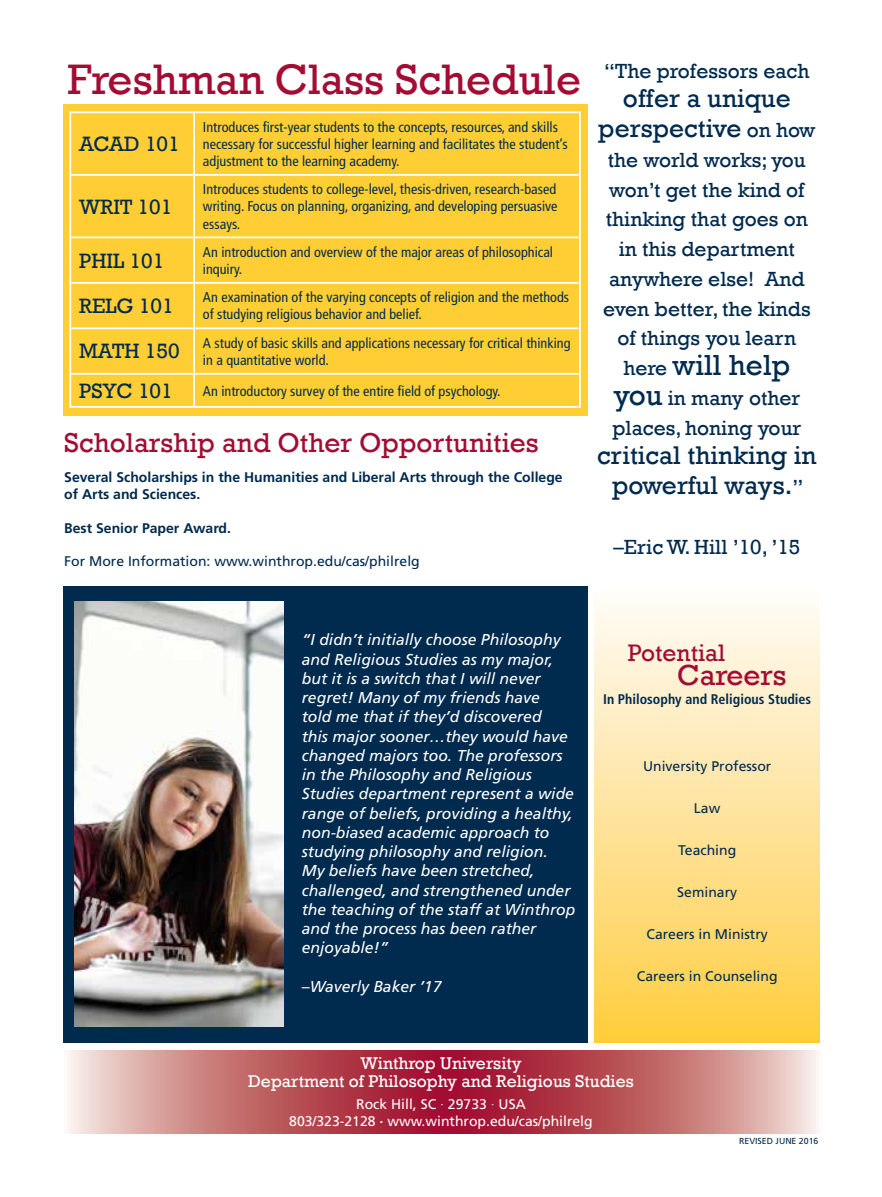
<style>
.page{position:relative;width:882px;height:1197px;background:#fff}
.page>*{position:absolute;margin:0;border:0;box-sizing:border-box;transform-origin:0 0}
.t1{font:43.75px "Rockwell";color:#a30c33}
.t2{font:29.75px "Rockwell";color:#002a4e}
.t3{font:29.75px "Rockwell";color:#a30c33}
.t4{font:28px "Rockwell";color:#a30c33}
.t5{font:26.25px/29.8px "Rockwell";color:#002a4e;text-align:center}
.t6{font:24.5px "Rockwell";color:#a30c33}
.t7{font:21.35px "Rockwell";color:#002a4e}
.t8{font:21px/29.8px "Rockwell";color:#002a4e;text-align:center}
.t9{font:17.5px/17.5px "Rockwell";color:#fff;text-align:center}
.t10{font:italic 15.75px/19.2px "Frutiger LT Std";color:#fff}
.t11{font:condensed 14.17px/17px "Frutiger LT Std";color:#002a4e}
.t12{font:14px "Frutiger LT Std";color:#002a4e}
.t13{font:700 14px/16.8px "Frutiger LT Std";color:#002a4e}
.t14{font:14px/16.8px "Frutiger LT Std";color:#fff;text-align:center}
.t15{font:700 condensed 14px "Frutiger LT Std";color:#002a4e}
.t16{font:8.75px "Frutiger LT Std";color:#002a4e}
.s1{font-size:21px}
.s2{font-size:29.75px}
.s3{font-weight:300}
.s4{font-weight:700}
</style>
<div class="page">
<div style="left:595px;top:586px;width:225px;height:457px;background:linear-gradient(to bottom,#fffcfc,#ffcd3f)"></div>
<svg style="left:67px;top:1050px;width:752px;height:84px;background:#c2686f"></svg>
<div style="left:63px;top:105px;width:524px;height:311px;background:#ffce35"></div>
<hr style="left:69px;top:111px;width:125px;height:2px;background:#fff">
<hr style="left:69px;top:113px;width:2px;height:61px;background:#fff">
<hr style="left:194px;top:111px;width:387px;height:2px;background:#fff">
<hr style="left:193px;top:113px;width:2px;height:61px;background:#fff">
<hr style="left:579px;top:113px;width:2px;height:61px;background:#fff">
<hr style="left:69px;top:174px;width:125px;height:2px;background:#fff">
<hr style="left:69px;top:176px;width:2px;height:61px;background:#fff">
<hr style="left:194px;top:174px;width:387px;height:2px;background:#fff">
<hr style="left:193px;top:176px;width:2px;height:61px;background:#fff">
<hr style="left:579px;top:176px;width:2px;height:61px;background:#fff">
<hr style="left:69px;top:237px;width:125px;height:1px;background:#fff">
<hr style="left:69px;top:238px;width:2px;height:44px;background:#fff">
<hr style="left:194px;top:237px;width:387px;height:1px;background:#fff">
<hr style="left:193px;top:238px;width:2px;height:44px;background:#fff">
<hr style="left:579px;top:238px;width:2px;height:44px;background:#fff">
<hr style="left:69px;top:282px;width:125px;height:2px;background:#fff">
<hr style="left:69px;top:284px;width:2px;height:43px;background:#fff">
<hr style="left:194px;top:282px;width:387px;height:2px;background:#fff">
<hr style="left:193px;top:284px;width:2px;height:43px;background:#fff">
<hr style="left:579px;top:284px;width:2px;height:43px;background:#fff">
<hr style="left:69px;top:327px;width:125px;height:2px;background:#fff">
<hr style="left:69px;top:329px;width:2px;height:44px;background:#fff">
<hr style="left:194px;top:327px;width:387px;height:2px;background:#fff">
<hr style="left:193px;top:329px;width:2px;height:44px;background:#fff">
<hr style="left:579px;top:329px;width:2px;height:44px;background:#fff">
<hr style="left:69px;top:373px;width:125px;height:2px;background:#fff">
<hr style="left:69px;top:375px;width:2px;height:31px;background:#fff">
<hr style="left:194px;top:373px;width:387px;height:2px;background:#fff">
<hr style="left:193px;top:375px;width:2px;height:31px;background:#fff">
<hr style="left:579px;top:375px;width:2px;height:31px;background:#fff">
<hr style="left:69px;top:406px;width:125px;height:2px;background:#fff">
<hr style="left:194px;top:406px;width:387px;height:2px;background:#fff">
<div style="left:63px;top:586px;width:524px;height:457px;background:#002a4e"></div>
<img style="left:75px;top:602px;width:208px;height:425px">
<h1 class="t1" style="left:67px;top:54px;width:515px">Freshman Class Schedule</h1>
<h3 class="t7" style="left:79px;top:132px;width:102px">ACAD 101</h3>
<h3 class="t7" style="left:79px;top:194px;width:95px">WRIT 101</h3>
<p class="t11" style="left:203px;top:119px;width:366px">Introduces first-year students to the concepts, resources, and skills necessary for successful higher learning and facilitates the student’s adjustment to the learning academy.</p>
<p class="t11" style="left:203px;top:181px;width:356px;text-align:justify">Introduces students to college-level, thesis-driven, research-based writing. Focus on planning, organizing, and developing persuasive essays.</p>
<h3 class="t7" style="left:79px;top:248px;width:87px">PHIL 101</h3>
<p class="t11" style="left:203px;top:244px;width:352px">An introduction and overview of the major areas of philosophical inquiry.</p>
<h3 class="t7" style="left:79px;top:294px;width:96px">RELG 101</h3>
<p class="t11" style="left:203px;top:289px;width:368px">An examination of the varying concepts of religion and the methods of studying religious behavior and belief.</p>
<h3 class="t7" style="left:79px;top:339px;width:102px">MATH 150</h3>
<p class="t11" style="left:203px;top:335px;width:369px">A study of basic skills and applications necessary for critical thinking in a quantitative world.</p>
<h3 class="t7" style="left:79px;top:378px;width:95px">PSYC 101</h3>
<p class="t11" style="left:203px;top:382px;width:299px">An introductory survey of the entire field of psychology.</p>
<h3 class="t4" style="left:64px;top:427px;width:476px">Scholarship and Other Opportunities</h3>
<p class="t13" style="left:64px;top:469px;width:500px">Several Scholarships in the Humanities and Liberal Arts through the College of Arts and Sciences.</p>
<p class="t13" style="left:64px;top:519px;width:168px">Best Senior Paper Award.</p>
<p class="t12" style="left:64px;top:553px;width:357px">For More Information: www.winthrop.edu/cas/philrelg</p>
<h3 class="t8" style="left:604px;top:56px;width:207px">“The professors each</h3>
<h3 class="t5" style="left:598px;top:84px;width:219px">offer a unique perspective <span class="s1">on how</span></h3>
<h3 class="t8" style="left:603px;top:145px;width:209px">the world works; you won’t get the kind of thinking that goes on in this department anywhere else! And even better, the kinds of things you learn</h3>
<h2 class="t2" style="left:623px;top:348px;width:168px"><span class="s1">here</span> will help</h2>
<h3 class="t8" style="left:613px;top:383px;width:190px;text-align:left"><span class="s2">you</span> in many other places, honing your</h3>
<h3 class="t5" style="left:597px;top:441px;width:221px">critical thinking in powerful ways.<span class="s1">”</span></h3>
<h3 class="t8" style="left:613px;top:532px;width:188px">–Eric W. Hill ’10, ’15</h3>
<p class="t10" style="left:302px;top:631px;width:275px">“I didn’t initially choose Philosophy and Religious Studies as my major, but it is a switch that I will never regret! Many of my friends have<br>told me that if they’d discovered<br>this major sooner…they would have changed majors too. The professors in the Philosophy and Religious Studies department represent a wide range of beliefs, providing a healthy, non-biased academic approach to studying philosophy and religion.<br>My beliefs have been stretched, challenged, and strengthened under the teaching of the staff at Winthrop and the process has been rather enjoyable!”</p>
<p class="t10" style="left:302px;top:977px;width:141px">–Waverly Baker ’17</p>
<h3 class="t6" style="left:628px;top:639px;width:99px">Potential</h3>
<h2 class="t3" style="left:677px;top:658px;width:111px">Careers</h2>
<p class="t15" style="left:603px;top:691px;width:210px">In Philosophy and Religious Studies</p>
<p class="t12" style="left:643px;top:758px;width:130px">University Professor</p>
<p class="t12" style="left:694px;top:800px;width:28px">Law</p>
<p class="t12" style="left:678px;top:842px;width:60px">Teaching</p>
<p class="t12" style="left:677px;top:884px;width:61px">Seminary</p>
<p class="t12" style="left:647px;top:926px;width:123px">Careers in Ministry</p>
<p class="t12" style="left:637px;top:968px;width:142px">Careers in Counseling</p>
<p class="t9" style="left:248px;top:1055px;width:387px">Winthrop University<br>Department of Philosophy and Religious Studies</p>
<p class="t14" style="left:289px;top:1096px;width:305px">Rock Hill, SC <span class="s3">·</span> 29733 <span class="s3">·</span> USA<br>803/323-2128 <span class="s4">∙</span> www.winthrop.edu/cas/philrelg</p>
<p class="t16" style="left:739px;top:1136px;width:81px">REVISED JUNE 2016</p>
</div>
